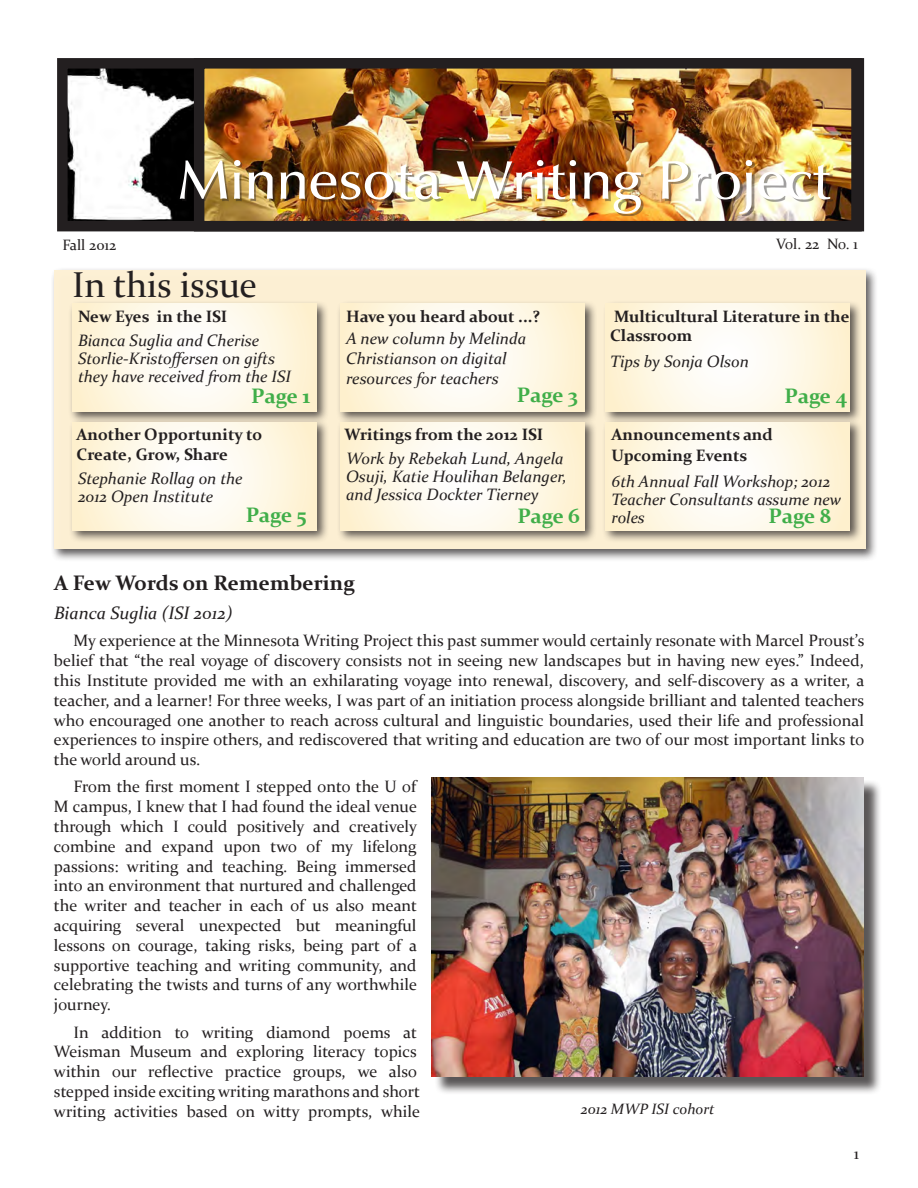
<style>
.page{position:relative;width:918px;height:1188px;background:#fff}
.page>*{position:absolute;margin:0;border:0;box-sizing:border-box;transform-origin:0 0}
.t1{font:36px "Constantia";color:#231f20}
.t2{font:700 21px "Constantia";letter-spacing:-.015em;color:#40ae49}
.Heading_1{font:700 21px "Constantia";color:#231f20}
.Writer_s_name{font:italic 18px "Constantia";color:#231f20}
.t3{font:16.5px/19.8px "Constantia";color:#231f20;text-align:justify}
.t4{font:italic 16.5px/18px "Constantia";color:#231f20}
.t5{font:700 16.5px/19.8px "Constantia";color:#231f20}
.t6{font:15px "Constantia";color:#231f20}
.t7{font:italic 15px "Constantia";color:#231f20}
</style>
<div class="page">
<div style="left:51px;top:267px;width:827px;height:295px;background:#231f20;opacity:.74"></div>
<div style="left:54px;top:270px;width:811px;height:279px;background:#fef1d5"></div>
<div style="left:68px;top:300px;width:261px;height:124px;background:#231f20;opacity:.75"></div>
<svg style="left:72px;top:303px;width:244px;height:108px"></svg>
<div style="left:68px;top:419px;width:261px;height:124px;background:#231f20;opacity:.75"></div>
<svg style="left:72px;top:422px;width:244px;height:108px"></svg>
<div style="left:336px;top:300px;width:261px;height:124px;background:#231f20;opacity:.75"></div>
<svg style="left:340px;top:303px;width:244px;height:108px"></svg>
<div style="left:602px;top:300px;width:261px;height:124px;background:#231f20;opacity:.75"></div>
<svg style="left:606px;top:303px;width:244px;height:108px"></svg>
<div style="left:602px;top:419px;width:261px;height:124px;background:#231f20;opacity:.75"></div>
<svg style="left:606px;top:422px;width:244px;height:108px"></svg>
<img style="left:68px;top:69px;width:783px;height:151px">
<div style="left:57px;top:58px;width:807px;height:173px;border:10px solid #231f20"></div>
<div style="left:194px;top:58px;width:668px;height:173px;border:10px solid #231f20"></div>
<div style="left:182px;top:162px;width:651px;height:54px;background:#231f20;opacity:.43"></div>
<img style="left:180px;top:160px;width:650px;height:54px">
<div style="left:434px;top:780px;width:449px;height:316px;background:#231f20;opacity:.75"></div>
<img style="left:432px;top:777px;width:432px;height:300px">
<div style="left:337px;top:419px;width:260px;height:124px;background:#231f20;opacity:.75"></div>
<svg style="left:340px;top:422px;width:244px;height:108px"></svg>
<p class="t6" style="left:62px;top:234px;width:56px">Fall 2012</p>
<p class="t6" style="left:776px;top:234px;width:83px">Vol. 22 No. 1</p>
<h1 class="t1" style="left:72px;top:261px;width:187px">In this issue</h1>
<p class="t5" style="left:78px;top:305px;width:151px">New Eyes in the ISI</p>
<p class="t4" style="left:78px;top:330px;width:215px">Bianca Suglia and Cherise<br>Storlie-Kristoffersen on gifts they have received from the ISI</p>
<p class="t2" style="left:251px;top:381px;width:60px">Page 1</p>
<p class="t5" style="left:76px;top:424px;width:187px">Another Opportunity to<br>Create, Grow, Share</p>
<p class="t4" style="left:78px;top:469px;width:166px">Stephanie Rollag on the<br>2012 Open Institute</p>
<p class="t2" style="left:246px;top:500px;width:63px">Page 5</p>
<p class="t5" style="left:346px;top:305px;width:195px">Have you heard about ...?</p>
<p class="t4" style="left:346px;top:328px;width:182px;line-height:19.8px">A new column by Melinda<br>Christianson on digital resources for teachers</p>
<p class="t2" style="left:517px;top:380px;width:63px">Page 3</p>
<p class="t5" style="left:345px;top:424px;width:200px">Writings from the 2012 ISI</p>
<p class="t4" style="left:346px;top:449px;width:222px">Work by Rebekah Lund, Angela<br>Osuji, Katie Houlihan Belanger, and Jessica Dockter Tierney</p>
<p class="t2" style="left:517px;top:501px;width:64px">Page 6</p>
<p class="t5" style="left:610px;top:305px;width:241px">Multicultural Literature in the<br>Classroom</p>
<p class="t4" style="left:610px;top:352px;width:141px">Tips by Sonja Olson</p>
<p class="t2" style="left:785px;top:382px;width:64px">Page 4</p>
<p class="t5" style="left:612px;top:424px;width:163px">Announcements and</p>
<p class="t5" style="left:612px;top:445px;width:137px">Upcoming Events</p>
<p class="t4" style="left:612px;top:472px;width:231px">6th Annual Fall Workshop; 2012<br>Teacher Consultants assume new roles</p>
<p class="t2" style="left:769px;top:501px;width:64px">Page 8</p>
<p class="Heading_1" style="left:54px;top:568px;width:302px">A Few Words on Remembering</p>
<p class="Writer_s_name" style="left:54px;top:601px;width:180px">Bianca Suglia (ISI 2012)</p>
<p class="t3" style="left:54px;top:630px;width:812px;text-indent:20px">My experience at the Minnesota Writing Project this past summer would certainly resonate with Marcel Proust’s belief that “the real voyage of discovery consists not in seeing new landscapes but in having new eyes.” Indeed, this Institute provided me with an exhilarating voyage into renewal, discovery, and self-discovery as a writer, a teacher, and a learner! For three weeks, I was part of an initiation process alongside brilliant and talented teachers who encouraged one another to reach across cultural and linguistic boundaries, used their life and professional experiences to inspire others, and rediscovered that writing and education are two of our most important links to the world around us.</p>
<p class="t3" style="left:54px;top:776px;width:365px;text-indent:20px">From the first moment I stepped onto the U of M campus, I knew that I had found the ideal venue through which I could positively and creatively combine and expand upon two of my lifelong passions: writing and teaching. Being immersed into an environment that nurtured and challenged the writer and teacher in each of us also meant acquiring several unexpected but meaningful lessons on courage, taking risks, being part of a supportive teaching and writing community, and celebrating the twists and turns of any worthwhile journey.</p>
<p class="t3" style="left:54px;top:1021px;width:368px;text-align:left;text-indent:20px">In addition to writing diamond poems at Weisman Museum and exploring literacy topics within our reflective practice groups, we also stepped inside exciting writing marathons and short writing activities based on witty prompts, while</p>
<p class="t7" style="left:581px;top:1099px;width:135px">2012 MWP ISI cohort</p>
<p class="t3" style="left:854px;top:1143px;width:7px">1</p>
</div>
